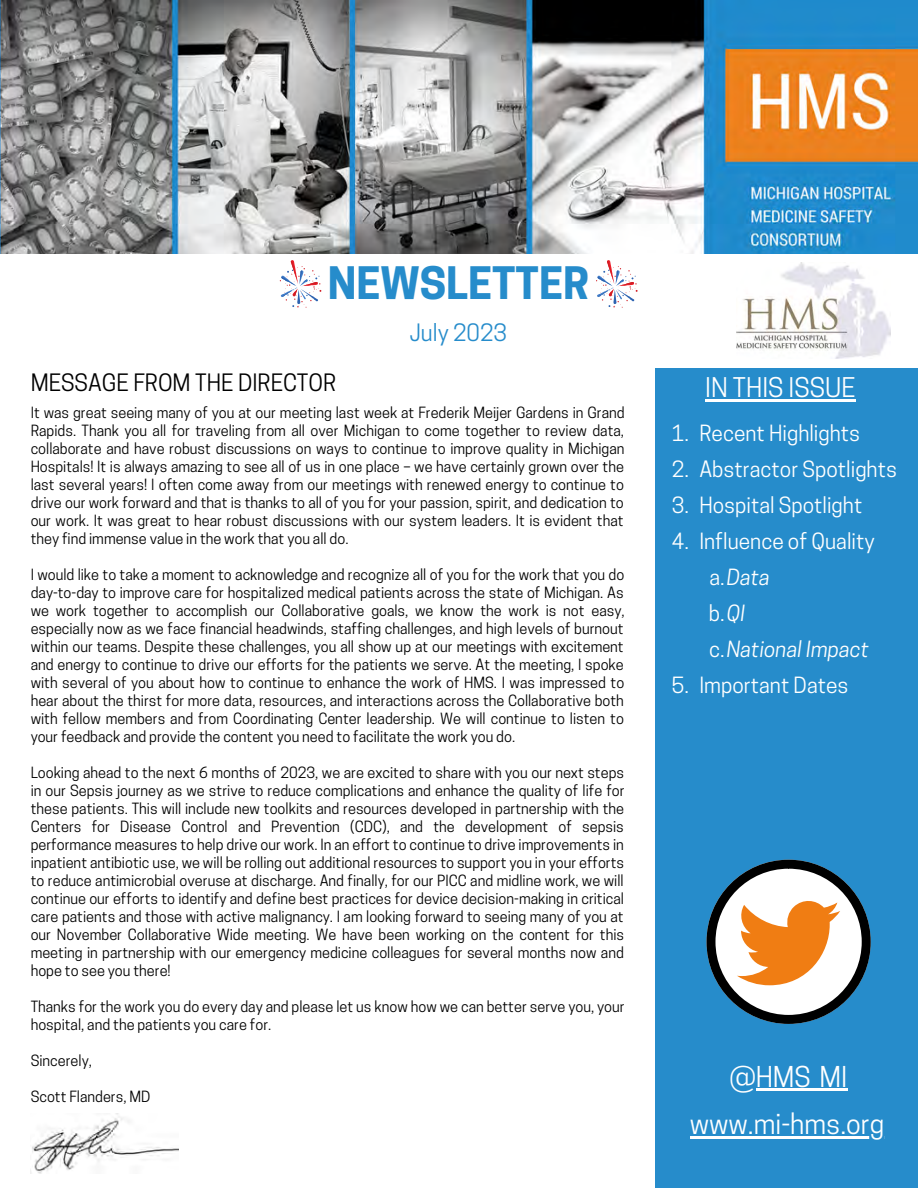
<style>
.page{position:relative;width:918px;height:1188px;background:#fff}
.page>*{position:absolute;margin:0;border:0;box-sizing:border-box;transform-origin:0 0}
.t1{font:700 42px "Cooper Hewitt";color:#268ccb}
.t2{font:27px "Cooper Hewitt";color:#fff}
.t3{font:25.5px "Cooper Hewitt";color:#fff}
.t4{font:22.5px "Cooper Hewitt";color:#000}
.t5{font:22.5px "Cooper Hewitt";color:#268ccb}
.t6{font:21px/36px "Cooper Hewitt";color:#fff;text-align:justify}
.t7{font:italic 21px "Cooper Hewitt";color:#fff}
.t8{font:14.55px/18px "Cooper Hewitt";color:#000;text-align:justify}
.s1{font-style:normal}
.s2{font-style:italic}
</style>
<div class="page">
<img style="left:0;top:0;width:918px;height:253px">
<div style="left:655px;top:368px;width:263px;height:820px;background:#268ccb"></div>
<svg style="left:706px;top:860px;width:165px;height:164px"></svg>
<img style="left:737px;top:262px;width:154px;height:96px">
<img style="left:32px;top:1114px;width:146px;height:60px">
<svg style="left:280px;top:260px;width:41px;height:48px"></svg>
<hr style="left:705px;top:400px;width:150px;height:2px;background:#fff">
<hr style="left:756px;top:1089px;width:91px;height:2px;background:#fff">
<hr style="left:690px;top:1136px;width:194px;height:3px;background:#fff">
<svg style="left:596px;top:260px;width:42px;height:48px"></svg>
<p class="t1" style="left:328px;top:268px;width:263px">NEWSLETTER</p>
<p class="t5" style="left:410px;top:324px;width:99px">July 2023</p>
<p class="t4" style="left:31px;top:374px;width:307px">MESSAGE FROM THE DIRECTOR</p>
<p class="t8" style="left:31px;top:406px;width:595px">It was great seeing many of you at our meeting last week at Frederik Meijer Gardens in Grand Rapids. Thank you all for traveling from all over Michigan to come together to review data, collaborate and have robust discussions on ways to continue to improve quality in Michigan Hospitals! It is always amazing to see all of us in one place – we have certainly grown over the last several years! I often come away from our meetings with renewed energy to continue to drive our work forward and that is thanks to all of you for your passion, spirit, and dedication to our work. It was great to hear robust discussions with our system leaders. It is evident that they find immense value in the work that you all do.</p>
<p class="t8" style="left:31px;top:568px;width:595px">I would like to take a moment to acknowledge and recognize all of you for the work that you do day-to-day to improve care for hospitalized medical patients across the state of Michigan. As we work together to accomplish our Collaborative goals, we know the work is not easy, especially now as we face financial headwinds, staffing challenges, and high levels of burnout within our teams. Despite these challenges, you all show up at our meetings with excitement and energy to continue to drive our efforts for the patients we serve. At the meeting, I spoke with several of you about how to continue to enhance the work of HMS. I was impressed to hear about the thirst for more data, resources, and interactions across the Collaborative both with fellow members and from Coordinating Center leadership. We will continue to listen to your feedback and provide the content you need to facilitate the work you do.</p>
<p class="t8" style="left:31px;top:766px;width:595px">Looking ahead to the next 6 months of 2023, we are excited to share with you our next steps in our Sepsis journey as we strive to reduce complications and enhance the quality of life for these patients. This will include new toolkits and resources developed in partnership with the Centers for Disease Control and Prevention (CDC), and the development of sepsis performance measures to help drive our work. In an effort to continue to drive improvements in inpatient antibiotic use, we will be rolling out additional resources to support you in your efforts to reduce antimicrobial overuse at discharge. And finally, for our PICC and midline work, we will continue our efforts to identify and define best practices for device decision-making in critical care patients and those with active malignancy. I am looking forward to seeing many of you at our November Collaborative Wide meeting. We have been working on the content for this meeting in partnership with our emergency medicine colleagues for several months now and hope to see you there!</p>
<p class="t8" style="left:31px;top:1000px;width:596px">Thanks for the work you do every day and please let us know how we can better serve you, your hospital, and the patients you care for.</p>
<p class="t8" style="left:31px;top:1054px;width:63px">Sincerely,</p>
<p class="t8" style="left:31px;top:1090px;width:121px">Scott Flanders, MD</p>
<h3 class="t6" style="left:672px;top:417px;width:19px">1.<br>2.<br>3.<br>4.</h3>
<h3 class="t6" style="left:672px;top:669px;width:19px">5.</h3>
<p class="t3" style="left:705px;top:378px;width:152px">IN THIS ISSUE</p>
<p class="t6" style="left:699px;top:417px;width:162px">Recent Highlights</p>
<p class="t6" style="left:699px;top:453px;width:199px">Abstractor Spotlights</p>
<p class="t6" style="left:699px;top:489px;width:165px">Hospital Spotlight</p>
<p class="t6" style="left:699px;top:525px;width:177px">Influence of Quality</p>
<p class="t7" style="left:709px;top:569px;width:62px"><span class="s1">a.</span>Data</p>
<p class="t6" style="left:709px;top:597px;width:38px">b.<span class="s2">QI</span></p>
<p class="t7" style="left:709px;top:641px;width:162px"><span class="s1">c.</span>National Impact</p>
<p class="t6" style="left:699px;top:669px;width:151px">Important Dates</p>
<p class="t2" style="left:730px;top:1066px;width:119px">@HMS_MI</p>
<p class="t2" style="left:690px;top:1114px;width:196px">www.mi-hms.org</p>
</div>
